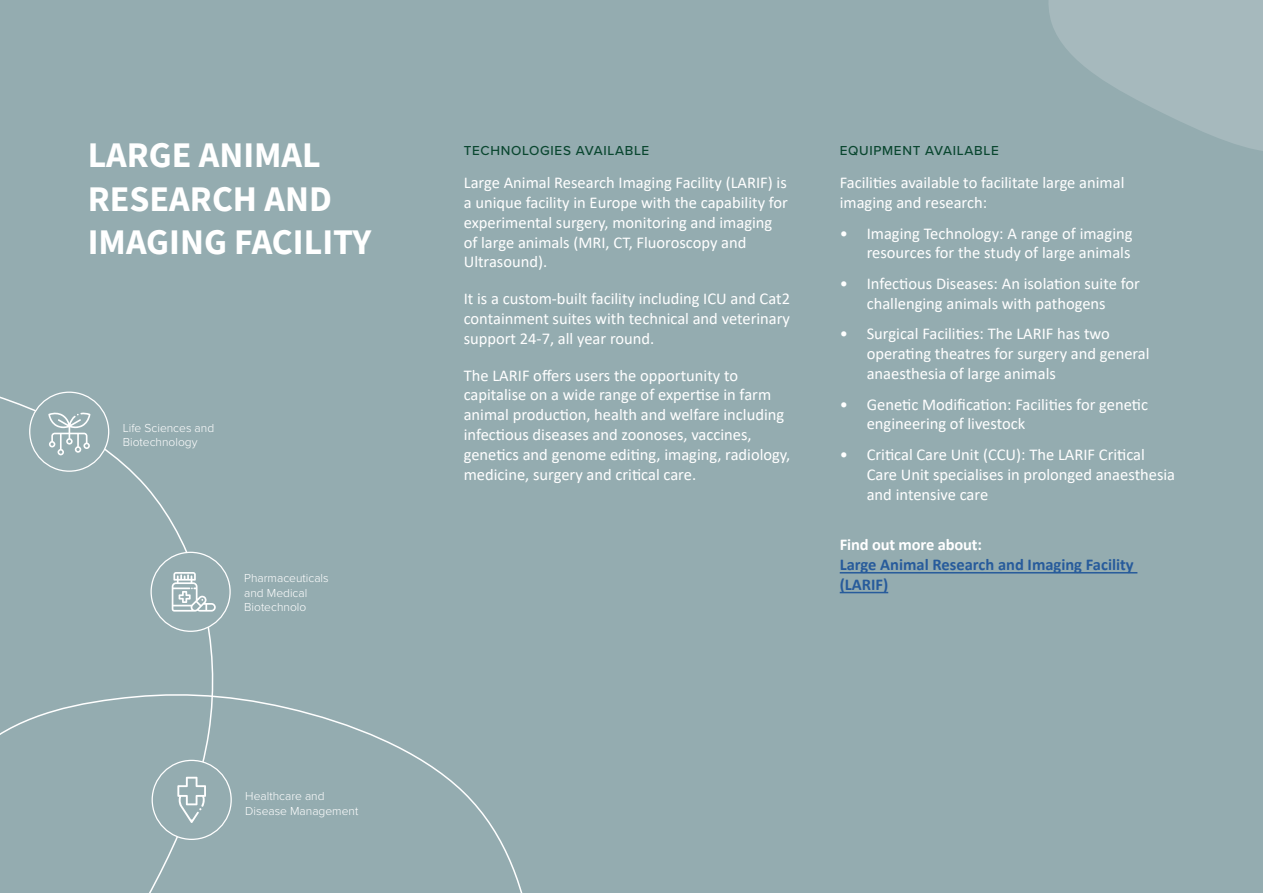
<style>
.page{position:relative;width:1263px;height:893px;background:#94acb0}
.page>*{position:absolute;margin:0;border:0;box-sizing:border-box;transform-origin:0 0}
.t1{font:700 36px/43.2px "Source Sans Pro";color:#fff}
.t2{font:16.5px/19.8px "Calibri";color:#fff}
.t3{font:700 16.5px/19.8px "Calibri";color:#275b9b}
.t4{font:700 16.5px "Calibri";letter-spacing:-.01em;color:#fff}
.t5{font:500 13.5px "Proxima Nova";letter-spacing:.05em;color:#0a4730}
.t6{font:300 12px/14.4px "Proxima Nova";color:#fff}
.s1{color:#94acb0}
</style>
<div class="page">
<svg style="left:0;top:391px;width:222px;height:300px"></svg>
<div style="left:30px;top:392px;width:79px;height:79px;background:#94acb0;border-radius:50%"></div>
<div style="left:29px;top:392px;width:80px;height:80px;border:1px solid #fff;border-radius:50%"></div>
<svg style="left:48px;top:412px;width:42px;height:43px"></svg>
<div style="left:151px;top:552px;width:79px;height:79px;background:#94acb0;border-radius:50%"></div>
<div style="left:150px;top:552px;width:81px;height:80px;border:1px solid #fff;border-radius:50%"></div>
<svg style="left:172px;top:572px;width:44px;height:40px"></svg>
<svg style="left:1049px;top:0;width:214px;height:151px"></svg>
<svg style="left:0;top:691px;width:523px;height:202px"></svg>
<hr style="left:840px;top:572px;width:297px;height:1px;background:#275b9b">
<hr style="left:840px;top:592px;width:48px;height:1px;background:#275b9b">
<h1 class="t1" style="left:88px;top:133px;width:285px">LARGE ANIMAL<br>RESEARCH AND<br>IMAGING FACILITY</h1>
<p class="t6" style="left:123px;top:420px;width:93px">Life Sciences and<br>Biotechnology</p>
<p class="t6" style="left:244px;top:570px;width:86px">Pharmaceuticals and Medical<br>Biotechnolo<span class="s1">gy</span></p>
<p class="t6" style="left:245px;top:788px;width:115px">Healthcare and<br>Disease Management</p>
<p class="t5" style="left:464px;top:141px;width:187px">TECHNOLOGIES AVAILABLE</p>
<p class="t5" style="left:840px;top:141px;width:161px">EQUIPMENT AVAILABLE</p>
<p class="t2" style="left:464px;top:172px;width:326px">Large Animal Research Imaging Facility (LARIF) is a unique facility in Europe with the capability for experimental surgery, monitoring and imaging of large animals (MRI, CT, Fluoroscopy and Ultrasound).</p>
<p class="t2" style="left:464px;top:288px;width:328px;text-align:justify">It is a custom-built facility including ICU and Cat2 containment suites with technical and veterinary support 24-7, all year round.</p>
<p class="t2" style="left:464px;top:365px;width:328px">The LARIF offers users the opportunity to capitalise on a wide range of expertise in farm animal production, health and welfare including infectious diseases and zoonoses, vaccines, genetics and genome editing, imaging, radiology, medicine, surgery and critical care.</p>
<p class="t2" style="left:840px;top:172px;width:286px">Facilities available to facilitate large animal imaging and research:</p>
<p class="t2" style="left:840px;top:223px;width:294px;text-align:right">• Imaging Technology: A range of imaging resources for the study of large animals</p>
<p class="t2" style="left:840px;top:273px;width:302px;text-align:center">• Infectious Diseases: An isolation suite for challenging animals with pathogens</p>
<p class="t2" style="left:867px;top:324px;width:284px;text-indent:-27px">• Surgical Facilities: The LARIF has two operating theatres for surgery and general anaesthesia of large animals</p>
<p class="t2" style="left:867px;top:394px;width:283px;text-indent:-27px">• Genetic Modification: Facilities for genetic engineering of livestock</p>
<p class="t2" style="left:867px;top:444px;width:310px;text-indent:-27px">• Critical Care Unit (CCU): The LARIF Critical<br>Care Unit specialises in prolonged anaesthesia and intensive care</p>
<p class="t4" style="left:840px;top:533px;width:144px">Find out more about:</p>
<p class="t3" style="left:840px;top:554px;width:295px">Large Animal Research and Imaging Facility (LARIF)</p>
</div>
